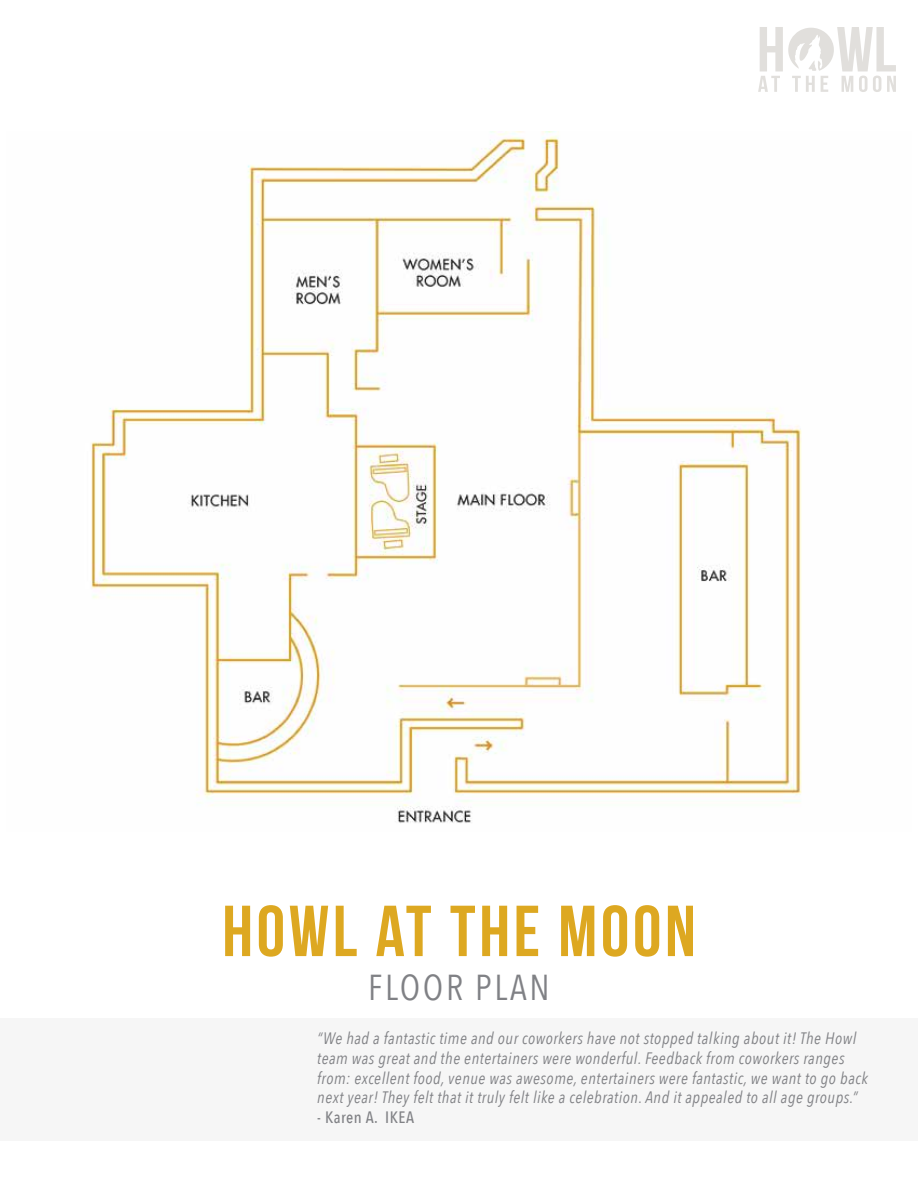
<style>
.page{position:relative;width:918px;height:1188px;background:#fff}
.page>*{position:absolute;margin:0;border:0;box-sizing:border-box;transform-origin:0 0}
.t1{font:72px "Bebas Neue";letter-spacing:.05em;color:#dda821}
.t2{font:36px "Avenir Next Condensed";letter-spacing:.075em;color:#808185}
.t3{font:italic 16.5px/19.8px "Avenir Next Condensed";letter-spacing:.03em;color:#808185}
.t4{font:500 16.5px "Avenir Next Condensed";letter-spacing:.03em;color:#808185}
</style>
<div class="page">
<svg style="left:758px;top:27px;width:138px;height:65px"></svg>
<div style="left:0;top:1018px;width:918px;height:122px;background:#f6f6f6"></div>
<img style="left:91px;top:131px;width:711px;height:692px">
<h1 class="t1" style="left:222px;top:891px;width:475px">HOWL AT THE MOON</h1>
<h2 class="t2" style="left:368px;top:956px;width:183px">FLOOR PLAN</h2>
<p class="t3" style="left:317px;top:1028px;width:552px">“We had a fantastic time and our coworkers have not stopped talking about it! The Howl team was great and the entertainers were wonderful. Feedback from coworkers ranges from: excellent food, venue was awesome, entertainers were fantastic, we want to go back next year! They felt that it truly felt like a celebration. And it appealed to all age groups.”</p>
<p class="t4" style="left:317px;top:1107px;width:98px">- Karen A. IKEA</p>
</div>
